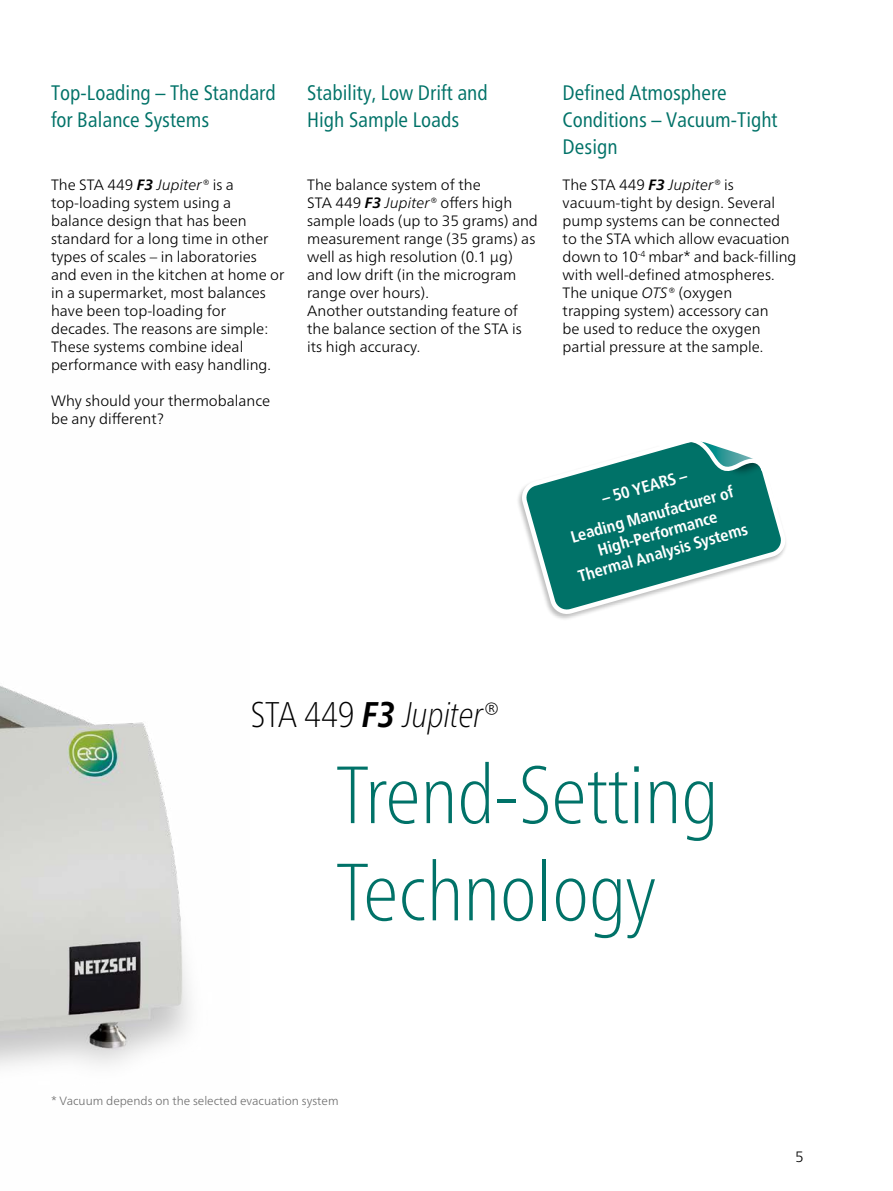
<style>
.page{position:relative;width:893px;height:1191px;background:#fff}
.page>*{position:absolute;margin:0;border:0;box-sizing:border-box;transform-origin:0 0}
.Headline_n{font:100 condensed 81px/97.2px "Frutiger Neue LTW1 G";color:#007268}
.Headline_n-2{font:100 condensed 35.7px "Frutiger Neue LTW1 G";color:#000}
.Subhead_1_grün_n{font:condensed 21px/27px "Frutiger Neue LTW1 G";color:#007268}
.Fließtext_de{font:700 condensed 16.5px/28.5px "Frutiger Neue LTW1 G";color:#fff;text-align:center}
.Fließtext_en_n{font:300 15px/18px "Frutiger Neue LTW1 G";color:#000}
.Bildunterschrift_n{font:300 12px "Frutiger Neue LTW1 G";color:#6e6e6e}
.s1{font-weight:700;font-style:italic}
.s2{font-style:italic}
</style>
<div class="page">
<img style="left:0;top:686px;width:190px;height:380px">
<div style="left:516px;top:422px;width:271px;height:198px;background:#000;opacity:.25"></div>
<svg style="left:523px;top:423px;width:263px;height:191px"></svg>
<svg style="left:656px;top:422px;width:131px;height:128px"></svg>
<p class="Subhead_1_grün_n" style="left:51px;top:77px;width:226px">Top-Loading – The Standard for Balance Systems</p>
<p class="Fließtext_en_n" style="left:51px;top:175px;width:235px">The STA 449 <span class="s1">F3</span> <span class="s2">Jupiter®</span> is a top-loading system using a balance design that has been standard for a long time in other types of scales – in laboratories and even in the kitchen at home or in a supermarket, most balances have been top-loading for decades. The reasons are simple:<br>These systems combine ideal performance with easy handling.</p>
<p class="Fließtext_en_n" style="left:51px;top:391px;width:221px">Why should your thermobalance be any different?</p>
<p class="Subhead_1_grün_n" style="left:307px;top:77px;width:182px">Stability, Low Drift and<br>High Sample Loads</p>
<p class="Fließtext_en_n" style="left:307px;top:175px;width:175px">The balance system of the</p>
<p class="Fließtext_en_n" style="left:307px;top:193px;width:232px">STA 449 <span class="s1">F3</span> <span class="s2">Jupiter®</span> offers high sample loads (up to 35 grams) and measurement range (35 grams) as well as high resolution (0.1 μg) and low drift (in the microgram range over hours).<br>Another outstanding feature of the balance section of the STA is its high accuracy.</p>
<p class="Subhead_1_grün_n" style="left:563px;top:77px;width:217px">Defined Atmosphere<br>Conditions – Vacuum-Tight<br>Design</p>
<p class="Fließtext_en_n" style="left:563px;top:175px;width:235px">The STA 449 <span class="s1">F3</span> <span class="s2">Jupiter®</span> is vacuum-tight by design. Several pump systems can be connected to the STA which allow evacuation down to 10<sup>-4</sup> mbar* and back-filling with well-defined atmospheres.<br>The unique <span class="s2">OTS®</span> (oxygen<br>trapping system) accessory can<br>be used to reduce the oxygen partial pressure at the sample.</p>
<p class="Fließtext_de" style="left:559px;top:495px;width:170px;rotate:-16deg">– 50 YEARS –<br>Leading Manufacturer of</p>
<p class="Fließtext_de" style="left:570px;top:546px;width:177px;line-height:19.8px;rotate:-16deg">High-Performance<br>Thermal Analysis Systems</p>
<p class="Headline_n-2" style="left:251px;top:689px;width:251px">STA 449 <span class="s1">F3</span> <span class="s2">Jupiter</span>®</p>
<p class="Headline_n" style="left:336px;top:740px;width:383px">Trend-Setting<br>Technology</p>
<p class="Bildunterschrift_n" style="left:51px;top:1094px;width:289px">* Vacuum depends on the selected evacuation system</p>
<p class="Fließtext_en_n" style="left:795px;top:1147px;width:10px">5</p>
</div>
